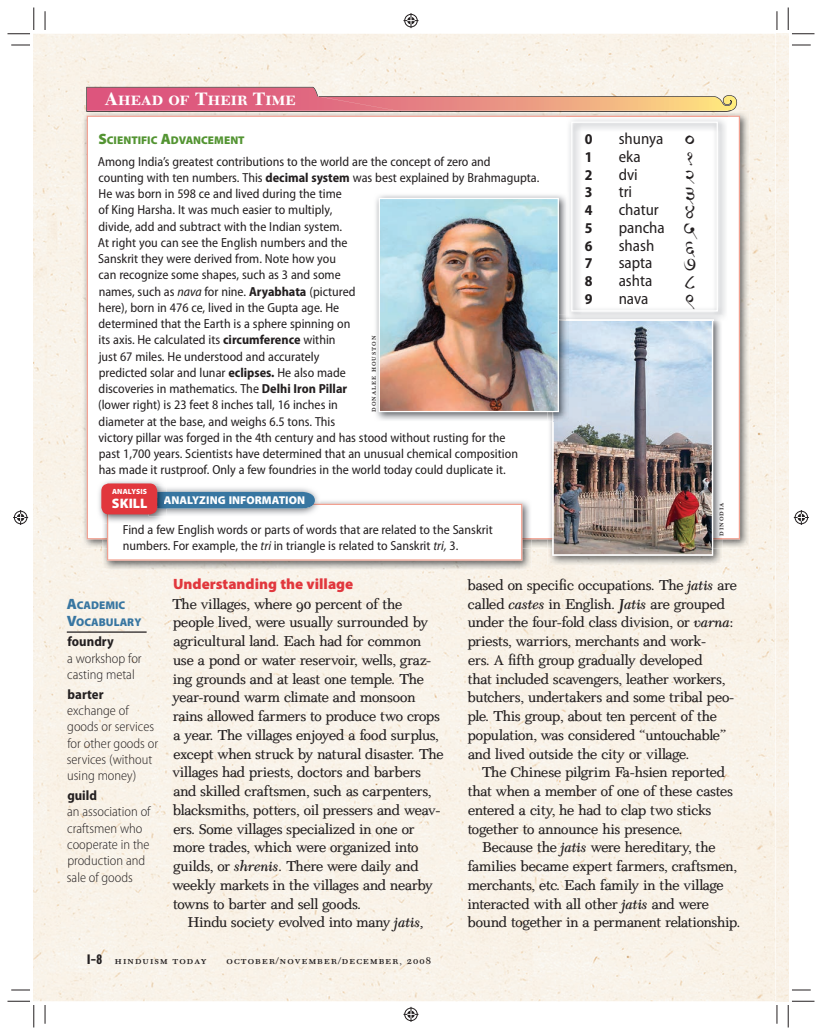
<style>
.page{position:relative;width:822px;height:1035px;background:#fff}
.page>*{position:absolute;margin:0;border:0;box-sizing:border-box;transform-origin:0 0}
.t1{font:26.25px "Devanagari Ext LA";color:#231f20}
.t2{font:700 18.75px "New Caledonia LT Std";letter-spacing:.005em;color:#fff}
.t3{font:semi-condensed 16.25px "Myriad Pro";color:#231f20}
.t4{font:15px/18.8px "A Quantum Leap";letter-spacing:-.015em;color:#231f20}
.t5{font:900 15px "Myriad Pro";color:#e1373d}
.t6{font:700 semi-condensed 15px "Myriad Pro";color:#231f20}
.t7{font:300 semi-condensed 13.75px/16.2px "Myriad Pro";color:#231f20}
.t8{font:700 semi-condensed 13.75px "Myriad Pro";color:#231f20}
.t9{font:900 13.75px "Myriad Pro";letter-spacing:.005em;color:#fff}
.t10{font:semi-condensed 13.12px/16.2px "Myriad Pro";color:#231f20}
.t11{font:700 13.12px "A Quantum Leap";color:#231f20}
.t12{font:900 11.38px "Myriad Pro";letter-spacing:.005em;color:#fff}
.t13{font:900 11.25px "Myriad Pro";color:#539432}
.t14{font:900 11.25px/17.5px "Myriad Pro";color:#3876a1}
.t15{font:10px "A Quantum Leap Small Caps";letter-spacing:.1em;color:#231f20;scale:1.05 1}
.t16{font:7.5px "A Quantum Leap Small Caps";letter-spacing:.125em;color:#231f20}
.t17{font:900 7.5px "Myriad Pro";letter-spacing:.01em;color:#fff}
.s1{font-size:15px}
.s2{font-weight:700}
.s3{font-style:italic}
.s4{color:#efeff0}
.s5{font-family:"Devanagari Ext LA";font-stretch:normal;font-size:26.25px}
.s6{font-family:"A Quantum Leap Small Caps"}
</style>
<div class="page">
<div style="left:34px;top:34px;width:741px;height:967px;background:#f9f2e8"></div>
<div style="left:776px;top:34px;width:12px;height:967px;background:#f9f2e8"></div>
<svg style="left:86px;top:87px;width:650px;height:24px"></svg>
<img style="left:83px;top:112px;width:665px;height:42px">
<img style="left:82px;top:154px;width:20px;height:395px">
<img style="left:722px;top:154px;width:27px;height:393px">
<img style="left:531px;top:539px;width:16px;height:8px">
<img style="left:86px;top:111px;width:645px;height:1px">
<div style="left:87px;top:116px;width:652px;height:423px;background:#fff"></div>
<img style="left:547px;top:321px;width:175px;height:244px">
<img style="left:547px;top:538px;width:175px;height:1px">
<img style="left:552px;top:321px;width:160px;height:235px">
<img style="left:566px;top:117px;width:160px;height:204px">
<img style="left:568px;top:315px;width:154px;height:6px">
<img style="left:568px;top:320px;width:144px;height:1px">
<div style="left:571px;top:122px;width:146px;height:190px;border:1px solid #fff"></div>
<img style="left:374px;top:193px;width:192px;height:228px">
<img style="left:547px;top:315px;width:19px;height:106px">
<img style="left:552px;top:320px;width:16px;height:101px">
<img style="left:566px;top:193px;width:2px;height:122px">
<svg style="left:566px;top:315px;width:2px;height:6px"></svg>
<img style="left:380px;top:200px;width:176px;height:210px">
<div style="left:378px;top:198px;width:180px;height:214px;border:1px solid #fff"></div>
<img style="left:102px;top:499px;width:429px;height:71px">
<img style="left:102px;top:538px;width:429px;height:1px">
<img style="left:166px;top:486px;width:154px;height:6px">
<img style="left:96px;top:479px;width:70px;height:45px">
<img style="left:102px;top:511px;width:5px;height:13px">
<svg style="left:107px;top:492px;width:415px;height:69px"></svg>
<div style="left:101px;top:483px;width:56px;height:31px;background:#e1373d;border-radius:8px"></div>
<hr style="left:67px;top:631px;width:80px;height:2px;background:#231f20">
<svg style="left:11px;top:44px;width:19px;height:2px"></svg>
<svg style="left:792px;top:44px;width:18px;height:2px"></svg>
<svg style="left:11px;top:989px;width:19px;height:2px"></svg>
<svg style="left:792px;top:989px;width:18px;height:2px"></svg>
<svg style="left:44px;top:11px;width:2px;height:19px"></svg>
<svg style="left:44px;top:1005px;width:2px;height:19px"></svg>
<svg style="left:776px;top:11px;width:1px;height:19px"></svg>
<svg style="left:776px;top:1005px;width:1px;height:19px"></svg>
<svg style="left:8px;top:8px;width:27px;height:27px"></svg>
<svg style="left:8px;top:1001px;width:27px;height:27px"></svg>
<svg style="left:787px;top:8px;width:27px;height:27px"></svg>
<svg style="left:787px;top:1001px;width:27px;height:27px"></svg>
<svg style="left:403px;top:13px;width:15px;height:15px"></svg>
<svg style="left:403px;top:1007px;width:15px;height:15px"></svg>
<svg style="left:13px;top:510px;width:15px;height:15px"></svg>
<svg style="left:793px;top:510px;width:15px;height:15px"></svg>
<p class="t2" style="left:105px;top:91px;width:192px">Ahead of Their Time</p>
<p class="t13" style="left:98px;top:136px;width:148px"><span class="s1">S</span>CIENTIFIC <span class="s1">A</span>DVANCEMENT</p>
<p class="t10" style="left:98px;top:154px;width:443px">Among India’s greatest contributions to the world are the concept of zero and counting with ten numbers. This <span class="s2">decimal system</span> was best explained by Brahmagupta.<br>He was born in 598 ce and lived during the time<br>of King Harsha. It was much easier to multiply,<br>divide, add and subtract with the Indian system.<br>At right you can see the English numbers and the<br>Sanskrit they were derived from. Note how you<br>can recognize some shapes, such as 3 and some<br>names, such as <span class="s3">nava</span> for nine. <span class="s2">Aryabhata</span> (pictured<br>here), born in 476 ce, lived in the Gupta age. He<br>determined that the Earth is a sphere spinning on<br>its axis. He calculated its <span class="s2">circumference</span> within<br>just 67 miles. He understood and accurately<br>predicted solar and lunar <span class="s2">eclipses.</span> He also made<br>discoveries in mathematics. The <span class="s2">Delhi Iron Pillar<br></span>(lower right) is 23 feet 8 inches tall, 16 inches in<br>diameter at the base, and weighs 6.5 tons. This<br>victory pillar was forged in the 4th century and has stood without rusting for the<br>past 1,700 years. Scientists have determined that an unusual chemical composition<br>has made it rustproof. Only a few foundries in the world today could duplicate it.</p>
<p class="t12" style="left:164px;top:495px;width:143px"><span class="s4">A</span>NALYZING INFORMATION</p>
<p class="t16" style="left:368px;top:412px;width:77px;rotate:-90deg">donalee houston</p>
<p class="t17" style="left:112px;top:489px;width:36px">ANALYSIS</p>
<p class="t9" style="left:112px;top:498px;width:37px">SKILL</p>
<p class="t10" style="left:123px;top:522px;width:371px">Find a few English words or parts of words that are related to the Sanskrit numbers. For example, the <span class="s3">tri</span> in triangle is related to Sanskrit <span class="s3">tri,</span> 3.</p>
<p class="t6" style="left:584px;top:133px;width:9px">0</p>
<p class="t3" style="left:618px;top:133px;width:79px">shunya <span class="s5">0</span></p>
<p class="t6" style="left:584px;top:151px;width:9px">1</p>
<p class="t3" style="left:618px;top:150px;width:24px">eka</p>
<h1 class="t1" style="left:683px;top:146px;width:14px">1</h1>
<p class="t6" style="left:584px;top:169px;width:9px">2</p>
<p class="t3" style="left:618px;top:168px;width:21px">dvi</p>
<h1 class="t1" style="left:683px;top:163px;width:14px">2</h1>
<p class="t6" style="left:584px;top:187px;width:9px">3</p>
<p class="t3" style="left:618px;top:186px;width:15px">tri</p>
<h1 class="t1" style="left:683px;top:181px;width:14px">3</h1>
<p class="t6" style="left:584px;top:204px;width:9px">4</p>
<p class="t3" style="left:618px;top:204px;width:79px">chatur <span class="s5">4</span></p>
<p class="t6" style="left:584px;top:222px;width:9px">5</p>
<p class="t3" style="left:618px;top:221px;width:79px">pancha <span class="s5">5</span></p>
<p class="t6" style="left:584px;top:240px;width:9px">6</p>
<p class="t3" style="left:618px;top:239px;width:79px">shash <span class="s5">6</span></p>
<p class="t6" style="left:584px;top:258px;width:9px">7</p>
<p class="t3" style="left:618px;top:257px;width:79px">sapta <span class="s5">7</span></p>
<p class="t6" style="left:584px;top:275px;width:9px">8</p>
<p class="t3" style="left:618px;top:275px;width:79px">ashta <span class="s5">8</span></p>
<p class="t6" style="left:584px;top:293px;width:9px">9</p>
<p class="t3" style="left:618px;top:292px;width:31px">nava</p>
<h1 class="t1" style="left:683px;top:288px;width:14px">9</h1>
<p class="t16" style="left:716px;top:536px;width:35px;rotate:-90deg">dinodia</p>
<p class="t14" style="left:67px;top:597px;width:76px"><span class="s1">A</span>CADEMIC<br><span class="s1">V</span>OCABULARY</p>
<p class="t8" style="left:68px;top:637px;width:48px">foundry</p>
<p class="t7" style="left:67px;top:651px;width:76px">a workshop for casting metal</p>
<p class="t8" style="left:68px;top:689px;width:37px">barter</p>
<p class="t7" style="left:67px;top:704px;width:93px">exchange of goods or services for other goods or services (without using money)</p>
<p class="t8" style="left:67px;top:790px;width:31px">guild</p>
<p class="t7" style="left:67px;top:805px;width:85px">an association of craftsmen who cooperate in the production and sale of goods</p>
<p class="t5" style="left:173px;top:578px;width:182px">Understanding the village</p>
<p class="t4" style="left:172px;top:596px;width:273px">The villages, where <span class="s6">90</span> percent of the people lived, were usually surrounded by agricultural land. Each had for common use a pond or water reservoir, wells, graz&shy;ing grounds and at least one temple. The year-round warm climate and monsoon rains allowed farmers to produce two crops a year. The villages enjoyed a food surplus, except when struck by natural disaster. The villages had priests, doctors and barbers and skilled craftsmen, such as carpenters, blacksmiths, potters, oil pressers and weav&shy;ers. Some villages specialized in one or more trades, which were organized into guilds, or <span class="s3">shrenis</span>. There were daily and weekly markets in the villages and nearby towns to barter and sell goods.</p>
<p class="t4" style="left:187px;top:915px;width:238px">Hindu society evolved into many <span class="s3">jatis,</span></p>
<p class="t11" style="left:87px;top:954px;width:17px">I-8</p>
<p class="t15" style="left:115px;top:954px;width:89px">hinduism today</p>
<p class="t15" style="left:226px;top:954px;width:196px">october/november/december, 2008</p>
<p class="t4" style="left:467px;top:577px;width:271px">based on specific occupations. The <span class="s3">jatis</span> are called <span class="s3">castes</span> in English. <span class="s3">Jatis</span> are grouped under the four-fold class division, or <span class="s3">varna</span>: priests, warriors, merchants and work-<br>ers. A fifth group gradually developed<br>that included scavengers, leather workers, butchers, undertakers and some tribal peo&shy;ple. This group, about ten percent of the population, was considered “untouchable” and lived outside the city or village.</p>
<p class="t4" style="left:467px;top:765px;width:267px;text-indent:14px">The Chinese pilgrim Fa-hsien reported that when a member of one of these castes entered a city, he had to clap two sticks together to announce his presence.</p>
<p class="t4" style="left:467px;top:840px;width:274px;text-indent:14px">Because the <span class="s3">jatis</span> were hereditary, the families became expert farmers, craftsmen, merchants, etc. Each family in the village interacted with all other <span class="s3">jatis</span> and were bound together in a permanent relationship.</p>
</div>
